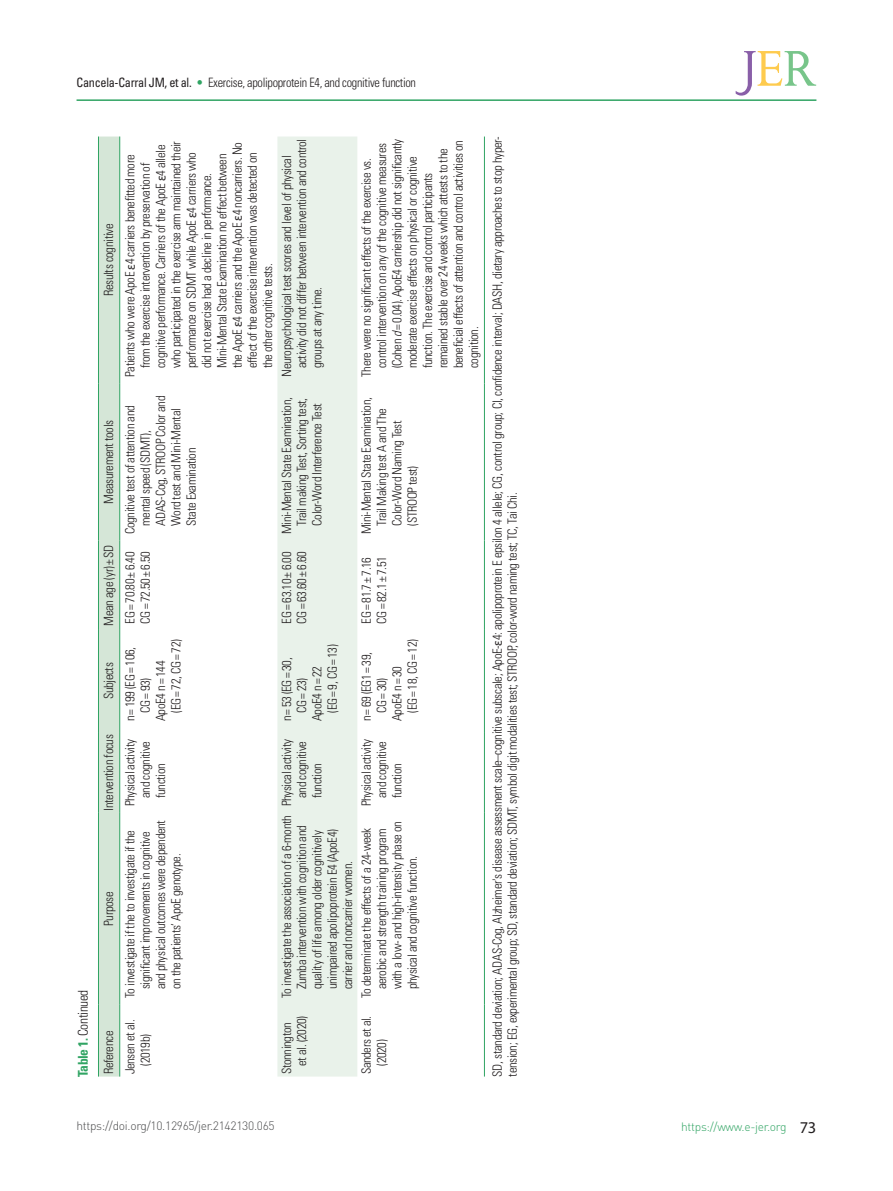
<style>
.page{position:relative;width:893px;height:1191px;background:#fff}
.page>*{position:absolute;margin:0;border:0;box-sizing:border-box;transform-origin:0 0}
.표제목_그림설명{font:300 condensed 13.5px "Univers LT Std";letter-spacing:-.03em;color:#231f20}
.t1{font:300 condensed 12.9px "Univers LT Std";letter-spacing:-.025em;color:#231f20;scale:.95 1}
.표본문{font:300 condensed 12.75px/15.3px "Univers LT Std";letter-spacing:-.03em;color:#231f20}
.t2{font:300 12px "DIN Pro";letter-spacing:-.025em;color:#4b4c4d}
.t3{font:300 12px "DIN Pro";letter-spacing:-.025em;color:#30a463}
.s1{font-weight:400}
.s2{color:#30a463}
.s3{font-weight:700;color:#30a463}
.s4{font-family:"Segoe UI";font-weight:400;font-stretch:normal}
.s5{font-style:italic}
.s6{font-family:"Myriad Pro";font-weight:400;font-size:16.5px;color:#231f20}
</style>
<div class="page">
<svg style="left:736px;top:51px;width:80px;height:45px"></svg>
<hr style="left:77px;top:99px;width:739px;height:2px;background:#30a463">
<div style="left:99px;top:136px;width:20px;height:940px;background:#d5e6d7"></div>
<div style="left:277px;top:136px;width:80px;height:940px;background:#e9f2ea"></div>
<hr style="left:98px;top:1004px;width:1px;height:72px;background:#30a463">
<hr style="left:98px;top:813px;width:1px;height:191px;background:#30a463">
<hr style="left:98px;top:732px;width:1px;height:81px;background:#30a463">
<hr style="left:98px;top:630px;width:1px;height:102px;background:#30a463">
<hr style="left:98px;top:540px;width:1px;height:90px;background:#30a463">
<hr style="left:98px;top:383px;width:1px;height:157px;background:#30a463">
<hr style="left:98px;top:136px;width:1px;height:247px;background:#30a463">
<hr style="left:119px;top:1004px;width:1px;height:72px;background:#30a463">
<hr style="left:119px;top:813px;width:1px;height:191px;background:#30a463">
<hr style="left:119px;top:732px;width:1px;height:81px;background:#30a463">
<hr style="left:119px;top:630px;width:1px;height:102px;background:#30a463">
<hr style="left:119px;top:540px;width:1px;height:90px;background:#30a463">
<hr style="left:119px;top:383px;width:1px;height:157px;background:#30a463">
<hr style="left:119px;top:136px;width:1px;height:247px;background:#30a463">
<hr style="left:484px;top:1004px;width:1px;height:72px;background:#30a463">
<hr style="left:484px;top:813px;width:1px;height:191px;background:#30a463">
<hr style="left:484px;top:732px;width:1px;height:81px;background:#30a463">
<hr style="left:484px;top:630px;width:1px;height:102px;background:#30a463">
<hr style="left:484px;top:540px;width:1px;height:90px;background:#30a463">
<hr style="left:484px;top:383px;width:1px;height:157px;background:#30a463">
<hr style="left:484px;top:136px;width:1px;height:247px;background:#30a463">
<p class="t1" style="left:77px;top:74px;width:359px"><span class="s1">Cancela-Carral JM, et al.</span> <span class="s2">•</span> Exercise, apolipoprotein E4, and cognitive function</p>
<p class="표제목_그림설명" style="left:75px;top:1077px;width:89px;rotate:-90deg"><span class="s3">Table 1.</span> Continued</p>
<p class="표본문" style="left:101px;top:296px;width:74px;rotate:-90deg">Results cognitive</p>
<p class="표본문" style="left:101px;top:504px;width:85px;rotate:-90deg">Measurement tools</p>
<p class="표본문" style="left:101px;top:625px;width:82px;rotate:-90deg">Mean age (yr)± SD</p>
<p class="표본문" style="left:101px;top:699px;width:38px;rotate:-90deg">Subjects</p>
<p class="표본문" style="left:101px;top:810px;width:78px;rotate:-90deg">Intervention focus</p>
<p class="표본문" style="left:101px;top:925px;width:36px;rotate:-90deg">Purpose</p>
<p class="표본문" style="left:101px;top:1074px;width:45px;rotate:-90deg">Reference</p>
<p class="표본문" style="left:279px;top:368px;width:231px;text-indent:-9px;rotate:-90deg">Neuropsychological test scores and level of physical activity did not differ between intervention and control groups at any time.</p>
<p class="표본문" style="left:122px;top:368px;width:229px;text-indent:-9px;rotate:-90deg">Patients who were ApoE <span class="s4">ε</span>4 carriers benefitted more from the exercise intervention by preservation of cognitive performance. Carriers of the ApoE <span class="s4">ε</span>4 allele who participated in the exercise arm maintained their performance on SDMT while ApoE <span class="s4">ε</span>4 carriers who did not exercise had a decline in performance.<br>Mini-Mental State Examination no effect between the ApoE <span class="s4">ε</span>4 carriers and the ApoE <span class="s4">ε</span>4 noncarriers. No effect of the exercise intervention was detected on the other cognitive tests.</p>
<p class="표본문" style="left:122px;top:526px;width:131px;text-indent:-9px;rotate:-90deg">Cognitive test of attention and mental speed (SDMT),<br>ADAS-Cog, STROOP Color and<br>Word test and Mini-Mental<br>State Examination</p>
<p class="표본문" style="left:122px;top:623px;width:73px;rotate:-90deg">EG= 70.80± 6.40</p>
<p class="표본문" style="left:138px;top:623px;width:74px;rotate:-90deg">CG= 72.50± 6.50</p>
<p class="표본문" style="left:122px;top:713px;width:67px;text-indent:-9px;rotate:-90deg">n= 199 (EG= 106,<br>CG= 93)</p>
<p class="표본문" style="left:153px;top:713px;width:75px;text-indent:-9px;rotate:-90deg">ApoE4 n= 144 (EG= 72, CG= 72)</p>
<p class="표본문" style="left:122px;top:798px;width:61px;text-indent:-9px;rotate:-90deg">Physical activity and cognitive function</p>
<p class="표본문" style="left:122px;top:989px;width:171px;text-indent:-9px;rotate:-90deg">To investigate if the to investigate if the significant improvements in cognitive and physical outcomes were dependent on the patients’ ApoE genotype.</p>
<p class="표본문" style="left:122px;top:1074px;width:56px;text-align:center;rotate:-90deg">Jensen et al. (2019b)</p>
<p class="표본문" style="left:279px;top:526px;width:130px;text-align:justify;text-indent:-9px;rotate:-90deg">Mini-Mental State Examination, Trail making Test, Sorting test, Color-Word Interference Test</p>
<p class="표본문" style="left:279px;top:623px;width:73px;rotate:-90deg">EG= 63.10± 6.00</p>
<p class="표본문" style="left:294px;top:623px;width:74px;rotate:-90deg">CG= 63.60± 6.60</p>
<p class="표본문" style="left:309px;top:713px;width:70px;text-indent:-9px;rotate:-90deg">ApoE4 n= 22 (EG= 9, CG= 13)</p>
<p class="표본문" style="left:279px;top:713px;width:57px;text-indent:-9px;rotate:-90deg">n= 53 (EG= 30,<br>CG= 23)</p>
<p class="표본문" style="left:279px;top:798px;width:61px;text-indent:-9px;rotate:-90deg">Physical activity and cognitive function</p>
<p class="표본문" style="left:279px;top:989px;width:176px;text-indent:-9px;rotate:-90deg">To investigate the association of a 6-month Zumba intervention with cognition and quality of life among older cognitively unimpaired apolipoprotein E4 (ApoE4) carrier and noncarrier women.</p>
<p class="표본문" style="left:279px;top:1066px;width:51px;text-indent:-9px;rotate:-90deg">Stonnington et al. (2020)</p>
<p class="표본문" style="left:359px;top:368px;width:231px;text-indent:-9px;rotate:-90deg">There were no significant effects of the exercise vs. control intervention on any of the cognitive measures (Cohen <span class="s5">d</span>= 0.04). ApoE4 carriership did not significantly moderate exercise effects on physical or cognitive function. The exercise and control participants remained stable over 24 weeks which attests to the beneficial effects of attention and control activities on cognition.</p>
<p class="표본문" style="left:489px;top:1076px;width:941px;rotate:-90deg">SD, standard deviation; ADAS-Cog, Alzheimer's disease assessment scale–cognitive subscale; ApoE‐<span class="s4">ε</span>4: apolipoprotein E epsilon 4 allele; CG, control group; CI, confidence interval; DASH, dietary approaches to stop hyper-</p>
<p class="표본문" style="left:359px;top:526px;width:130px;text-indent:-9px;rotate:-90deg">Mini-Mental State Examination,<br>Trail Making test A and The<br>Color-Word Naming Test (STROOP test)</p>
<p class="표본문" style="left:505px;top:1076px;width:585px;rotate:-90deg">tension; EG, experimental group; SD, standard deviation; SDMT, symbol digit modalities test; STROOP, color-word naming test; TC, Tai Chi.</p>
<p class="표본문" style="left:359px;top:623px;width:68px;rotate:-90deg">EG= 81.7± 7.16</p>
<p class="표본문" style="left:374px;top:623px;width:69px;rotate:-90deg">CG= 82.1± 7.51</p>
<p class="표본문" style="left:389px;top:713px;width:75px;text-indent:-9px;rotate:-90deg">ApoE4 n= 30<br>(EG= 18, CG= 12)</p>
<p class="표본문" style="left:359px;top:713px;width:62px;text-indent:-9px;rotate:-90deg">n= 69 (EG1= 39,<br>CG= 30)</p>
<p class="표본문" style="left:359px;top:798px;width:61px;text-indent:-9px;rotate:-90deg">Physical activity and cognitive function</p>
<p class="표본문" style="left:359px;top:989px;width:170px;text-indent:-9px;rotate:-90deg">To determinate the effects of a 24-week aerobic and strength training program with a low- and high-intensity phase on physical and cognitive function.</p>
<p class="표본문" style="left:359px;top:1066px;width:52px;text-indent:-9px;rotate:-90deg">Sanders et al. (2020)</p>
<p class="t2" style="left:77px;top:1118px;width:200px">https://doi.org/10.12965/jer.2142130.065</p>
<p class="t3" style="left:681px;top:1118px;width:137px">https://www.e-jer.org <span class="s6">73</span></p>
</div>
